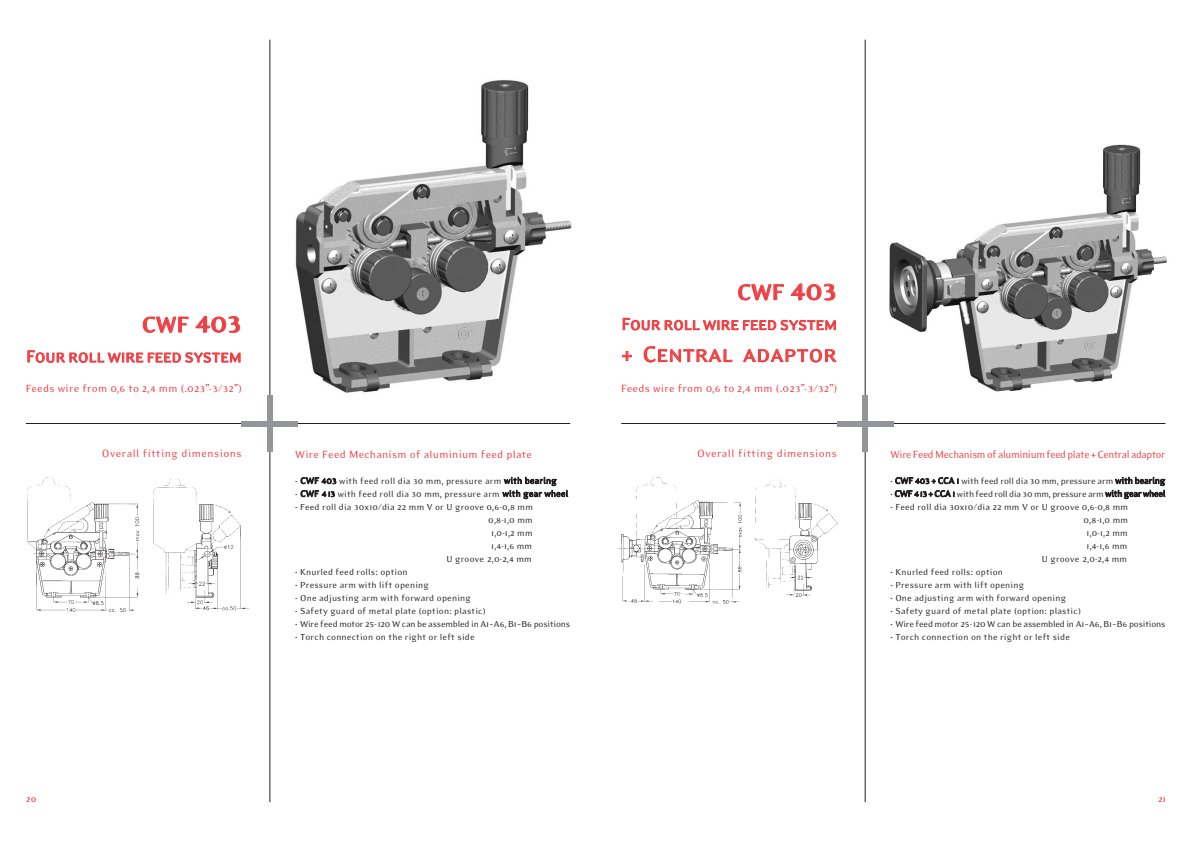
<style>
.page{position:relative;width:1190px;height:841px;background:#fff}
.page>*{position:absolute;margin:0;border:0;box-sizing:border-box;transform-origin:0 0}
.t1{font:25px "H Eidetic Modern Small Caps Normal";color:#ef3e42}
.t2{font:700 25px "H Eidetic Modern";letter-spacing:-.01em;color:#ef3e42}
.t3{font:19px "H Eidetic Modern Small Caps Normal";letter-spacing:-.01em;color:#ef3e42;scale:.96 1}
.t4{font:12px "H Eidetic Modern";letter-spacing:.02em;color:#ef3e42}
.t5{font:12px "H Eidetic Modern";letter-spacing:-.025em;color:#ef3e42;scale:.95 1}
.t6{font:12px "H Eidetic Modern";letter-spacing:.04em;color:#ef3e42}
.t7{font:10px/13px "H Eidetic Modern";letter-spacing:.015em;color:#231f20;text-align:right}
.t8{font:10px "H Eidetic Modern";letter-spacing:-.015em;color:#231f20}
.t9{font:10px "H Eidetic Modern";letter-spacing:-.005em;color:#231f20}
.t10{font:700 10px "H Eidetic Modern";color:#ef3e42}
.s1{font-size:31px}
</style>
<div class="page">
<img style="left:295px;top:80px;width:277px;height:313px">
<hr style="left:270px;top:40px;width:1px;height:762px;background:#231f20">
<hr style="left:26px;top:423px;width:544px;height:1px;background:#231f20">
<div style="left:267px;top:396px;width:6px;height:56px;background:#939598"></div>
<div style="left:242px;top:421px;width:56px;height:5px;background:#939598"></div>
<img style="left:27px;top:477px;width:222px;height:135px">
<img style="left:889px;top:144px;width:278px;height:248px">
<hr style="left:865px;top:40px;width:1px;height:762px;background:#231f20">
<hr style="left:621px;top:423px;width:544px;height:1px;background:#231f20">
<div style="left:862px;top:396px;width:6px;height:56px;background:#939598"></div>
<div style="left:837px;top:421px;width:57px;height:5px;background:#939598"></div>
<img style="left:617px;top:477px;width:221px;height:127px">
<h1 class="t2" style="left:142px;top:315px;width:102px">CWF <span class="s1">403</span></h1>
<h2 class="t3" style="left:26px;top:345px;width:226px">Four roll wire feed system</h2>
<p class="t4" style="left:26px;top:384px;width:218px">Feeds wire from 0,6 to 2,4 mm (.023”-3/32”)</p>
<p class="t6" style="left:102px;top:449px;width:141px">Overall fitting dimensions</p>
<p class="t4" style="left:295px;top:450px;width:238px">Wire Feed Mechanism of aluminium feed plate</p>
<p class="t7" style="left:295px;top:475px;width:263px">• CWF 403 with feed roll dia 30 mm, pressure arm with bearing</p>
<p class="t7" style="left:295px;top:488px;width:274px">• CWF 4 13 with feed roll dia 30 mm, pressure arm with gear wheel</p>
<p class="t7" style="left:295px;top:501px;width:239px">• Feed roll dia 30x10/dia 22 mm V or U groove 0,6-0,8 mm<br>0,8-1,0 mm<br>1,0-1,2 mm<br>1,4-1,6 mm<br>U groove 2,0-2,4 mm</p>
<p class="t7" style="left:295px;top:566px;width:114px">• Knurled feed rolls: option</p>
<p class="t7" style="left:295px;top:579px;width:135px">• Pressure arm with lift opening</p>
<p class="t7" style="left:295px;top:592px;width:177px">• One adjusting arm with forward opening</p>
<p class="t7" style="left:295px;top:605px;width:192px">• Safety guard of metal plate (option: plastic)</p>
<p class="t8" style="left:295px;top:620px;width:276px">• Wire feed motor 25-120 W can be assembled in A1–A6, B1–B6 positions</p>
<p class="t7" style="left:295px;top:631px;width:181px">• Torch connection on the right or left side</p>
<h1 class="t2" style="left:737px;top:283px;width:102px">CWF <span class="s1">403</span></h1>
<h2 class="t3" style="left:622px;top:312px;width:226px">Four roll wire feed system</h2>
<h1 class="t1" style="left:622px;top:338px;width:217px">+ Central adaptor</h1>
<p class="t4" style="left:621px;top:384px;width:218px">Feeds wire from 0,6 to 2,4 mm (.023”-3/32”)</p>
<p class="t6" style="left:697px;top:449px;width:141px">Overall fitting dimensions</p>
<p class="t5" style="left:891px;top:450px;width:291px">Wire Feed Mechanism of aluminium feed plate + Central adaptor</p>
<p class="t9" style="left:891px;top:477px;width:276px">• CWF 403 + CCA 1 with feed roll dia 30 mm, pressure arm with bearing</p>
<p class="t8" style="left:891px;top:490px;width:276px">• CWF 413 + CCA 1 with feed roll dia 30 mm, pressure arm with gear wheel</p>
<p class="t7" style="left:891px;top:501px;width:239px">• Feed roll dia 30x10/dia 22 mm V or U groove 0,6-0,8 mm<br>0,8-1,0 mm<br>1,0-1,2 mm<br>1,4-1,6 mm<br>U groove 2,0-2,4 mm</p>
<p class="t7" style="left:891px;top:566px;width:114px">• Knurled feed rolls: option</p>
<p class="t7" style="left:891px;top:579px;width:135px">• Pressure arm with lift opening</p>
<p class="t7" style="left:891px;top:592px;width:177px">• One adjusting arm with forward opening</p>
<p class="t7" style="left:891px;top:605px;width:192px">• Safety guard of metal plate (option: plastic)</p>
<p class="t8" style="left:891px;top:620px;width:276px">• Wire feed motor 25-120 W can be assembled in A1–A6, B1–B6 positions</p>
<p class="t7" style="left:891px;top:631px;width:181px">• Torch connection on the right or left side</p>
<p class="t10" style="left:26px;top:795px;width:12px">20</p>
<p class="t10" style="left:1158px;top:795px;width:9px">21</p>
</div>
